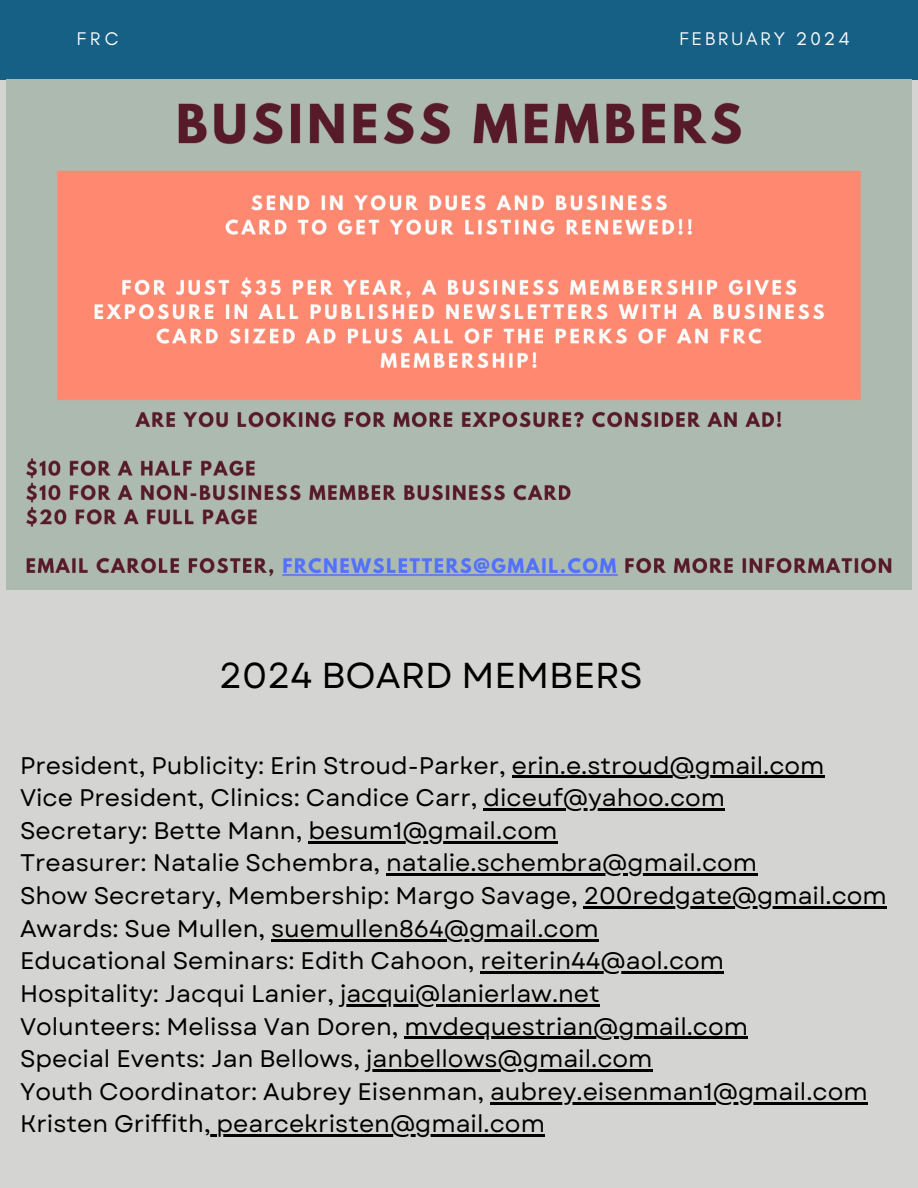
<style>
.page{position:relative;width:918px;height:1188px;background:#d4d4d2}
.page>*{position:absolute;margin:0;border:0;box-sizing:border-box;transform-origin:0 0}
.t1{font:36px "Garet";color:#000}
.t2{font:24px/32.7px "Garet";color:#000}
.t3{font:18.6px "Glacial Indifference";letter-spacing:.16em;color:#fff}
</style>
<div class="page">
<div style="left:0;top:0;width:918px;height:80px;background:#176085"></div>
<img style="left:7px;top:80px;width:904px;height:509px">
<hr style="left:512px;top:776px;width:313px;height:2px;background:#000">
<hr style="left:484px;top:808px;width:241px;height:3px;background:#000">
<hr style="left:308px;top:841px;width:249px;height:2px;background:#000">
<hr style="left:386px;top:874px;width:371px;height:2px;background:#000">
<hr style="left:584px;top:906px;width:303px;height:3px;background:#000">
<hr style="left:271px;top:939px;width:328px;height:2px;background:#000">
<hr style="left:480px;top:972px;width:244px;height:2px;background:#000">
<hr style="left:340px;top:1004px;width:260px;height:2px;background:#000">
<hr style="left:405px;top:1037px;width:343px;height:2px;background:#000">
<hr style="left:366px;top:1069px;width:287px;height:3px;background:#000">
<hr style="left:490px;top:1102px;width:378px;height:2px;background:#000">
<svg style="left:210px;top:1135px;width:7px;height:2px"></svg>
<hr style="left:217px;top:1135px;width:328px;height:2px;background:#000">
<p class="t3" style="left:77px;top:27px;width:43px">FRC</p>
<p class="t3" style="left:680px;top:28px;width:172px">FEBRUARY 2024</p>
<h1 class="t1" style="left:219px;top:649px;width:425px">2024 BOARD MEMBERS</h1>
<p class="t2" style="left:20px;top:749px;width:868px">President, Publicity: Erin Stroud-Parker, erin.e.stroud@gmail.com<br>Vice President, Clinics: Candice Carr, diceuf@yahoo.com<br>Secretary: Bette Mann, besum1@gmail.com<br>Treasurer: Natalie Schembra, natalie.schembra@gmail.com<br>Show Secretary, Membership: Margo Savage, 200redgate@gmail.com Awards: Sue Mullen, suemullen864@gmail.com<br>Educational Seminars: Edith Cahoon, reiterin44@aol.com<br>Hospitality: Jacqui Lanier, jacqui@lanierlaw.net<br>Volunteers: Melissa Van Doren, mvdequestrian@gmail.com<br>Special Events: Jan Bellows, janbellows@gmail.com<br>Youth Coordinator: Aubrey Eisenman, aubrey.eisenman1@gmail.com Kristen Griffith, pearcekristen@gmail.com</p>
</div>
